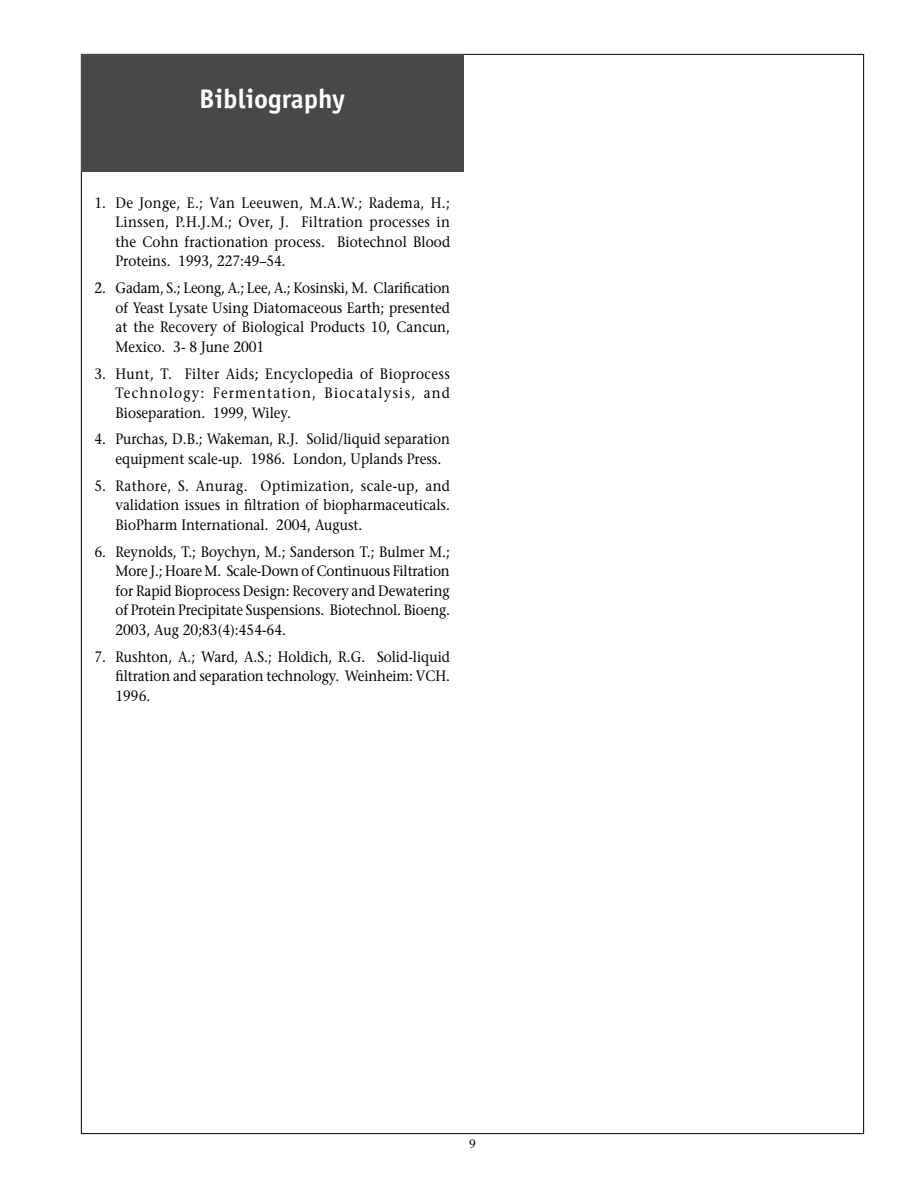
<style>
.page{position:relative;width:918px;height:1188px;background:#fff}
.page>*{position:absolute;margin:0;border:0;box-sizing:border-box;transform-origin:0 0}
.subhead{font:700 27px "Officina Sans";color:#fff}
.body{font:15px/19.5px "Stone Serif";color:#000;text-align:justify;scale:.9 1}
.t1{font:12px "Stone Serif";color:#000}
</style>
<div class="page">
<div style="left:81px;top:54px;width:383px;height:117px;background:#484848"></div>
<p class="subhead" style="left:199px;top:82px;width:148px">Bibliography</p>
<p class="body" style="left:116px;top:193px;width:373px;text-indent:-21px">1. De Jonge, E.; Van Leeuwen, M.A.W.; Radema, H.; Linssen, P.H.J.M.; Over, J. Filtration processes in the Cohn fractionation process. Biotechnol Blood Proteins. 1993, 227:49–54.</p>
<p class="body" style="left:116px;top:278px;width:373px;text-indent:-21px">2. Gadam, S.; Leong, A.; Lee, A.; Kosinski, M. Clarification of Yeast Lysate Using Diatomaceous Earth; presented at the Recovery of Biological Products 10, Cancun, Mexico. 3- 8 June 2001</p>
<p class="body" style="left:116px;top:363px;width:373px;text-indent:-21px">3. Hunt, T. Filter Aids; Encyclopedia of Bioprocess Technology: Fermentation, Biocatalysis, and Bioseparation. 1999, Wiley.</p>
<p class="body" style="left:116px;top:429px;width:373px;text-indent:-21px">4. Purchas, D.B.; Wakeman, R.J. Solid/liquid separation equipment scale-up. 1986. London, Uplands Press.</p>
<p class="body" style="left:116px;top:476px;width:373px;text-indent:-21px">5. Rathore, S. Anurag. Optimization, scale-up, and validation issues in filtration of biopharmaceuticals.<br>BioPharm International. 2004, August.</p>
<p class="body" style="left:116px;top:542px;width:373px;text-indent:-21px">6. Reynolds, T.; Boychyn, M.; Sanderson T.; Bulmer M.; More J.; Hoare M. Scale-Down of Continuous Filtration for Rapid Bioprocess Design: Recovery and Dewatering of Protein Precipitate Suspensions. Biotechnol. Bioeng.<br>2003, Aug 20;83(4):454-64.</p>
<p class="body" style="left:116px;top:647px;width:373px;text-indent:-21px">7. Rushton, A.; Ward, A.S.; Holdich, R.G. Solid-liquid filtration and separation technology. Weinheim: VCH.<br>1996.</p>
<p class="t1" style="left:469px;top:1136px;width:8px">9</p>
</div>
